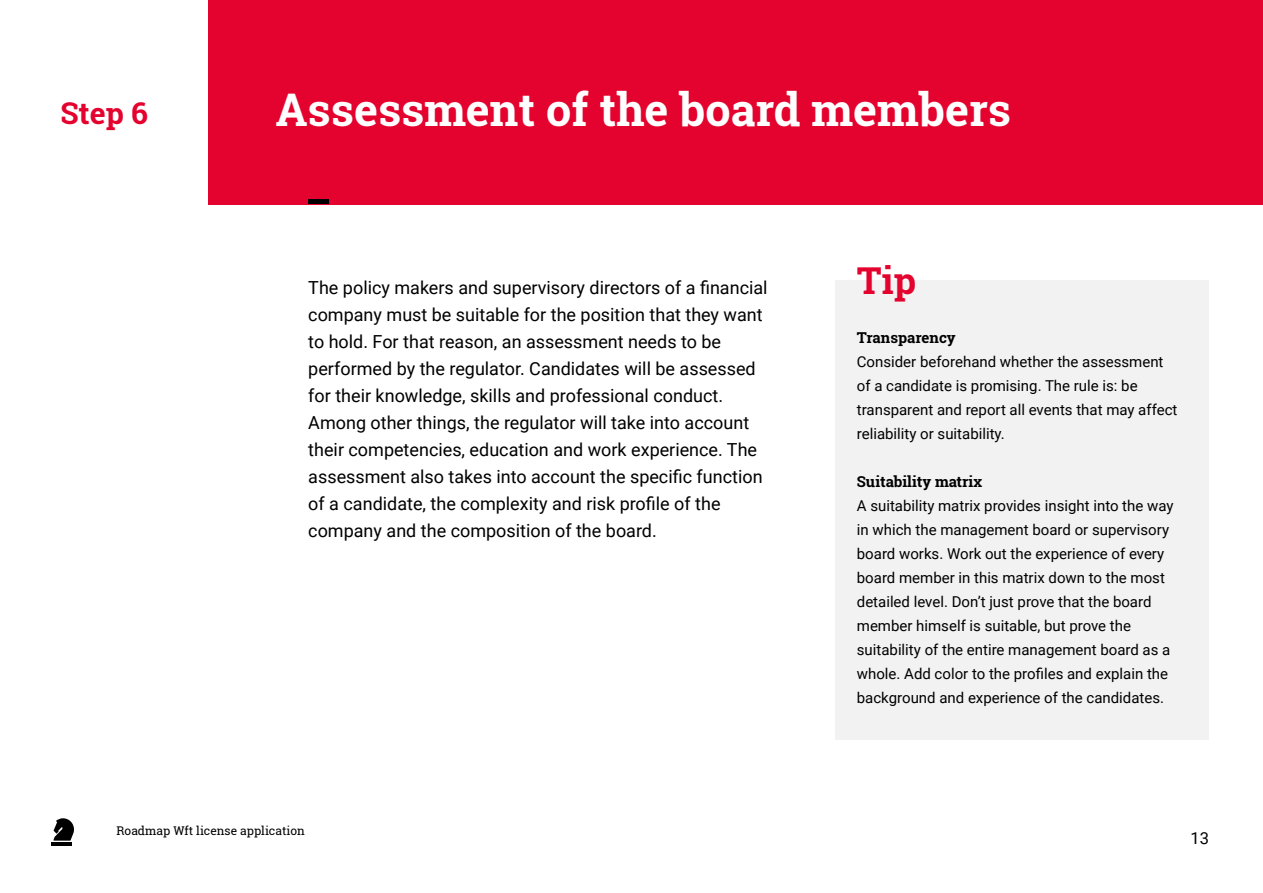
<style>
.page{position:relative;width:1263px;height:893px;background:#fff}
.page>*{position:absolute;margin:0;border:0;box-sizing:border-box;transform-origin:0 0}
.t1{font:700 45px "Roboto Slab";color:#fff}
.t2{font:700 37.05px "Roboto Slab";color:#e4032e}
.t3{font:700 30px "Roboto Slab";color:#e4032e}
.t4{font:18px/27px "Roboto";color:#000}
.t5{font:16.5px "Roboto";color:#000}
.t6{font:15px/24px "Roboto";color:#000}
.t7{font:700 15px "Roboto Slab";color:#000}
.t8{font:12px "Roboto Slab";color:#000}
</style>
<div class="page">
<div style="left:208px;top:0;width:1055px;height:204px;background:#e4032e"></div>
<hr style="left:308px;top:200px;width:21px;height:4px;background:#000">
<svg style="left:54px;top:818px;width:20px;height:23px"></svg>
<hr style="left:52px;top:842px;width:20px;height:4px;background:#000">
<div style="left:836px;top:281px;width:373px;height:459px;background:#f2f2f2"></div>
<h3 class="t3" style="left:60px;top:93px;width:89px">Step 6</h3>
<h1 class="t1" style="left:275px;top:78px;width:737px">Assessment of the board members</h1>
<p class="t4" style="left:308px;top:274px;width:461px">The policy makers and supervisory directors of a financial company must be suitable for the position that they want to hold. For that reason, an assessment needs to be performed by the regulator. Candidates will be assessed for their knowledge, skills and professional conduct.<br>Among other things, the regulator will take into account their competencies, education and work experience. The assessment also takes into account the specific function of a candidate, the complexity and risk profile of the company and the composition of the board.</p>
<p class="t8" style="left:117px;top:822px;width:190px">Roadmap Wft license application</p>
<h2 class="t2" style="left:857px;top:255px;width:61px">Tip</h2>
<p class="t7" style="left:857px;top:327px;width:100px">Transparency</p>
<p class="t6" style="left:857px;top:349px;width:322px">Consider beforehand whether the assessment of a candidate is promising. The rule is: be transparent and report all events that may affect reliability or suitability.</p>
<p class="t7" style="left:857px;top:471px;width:127px">Suitability matrix</p>
<p class="t6" style="left:857px;top:493px;width:318px">A suitability matrix provides insight into the way in which the management board or supervisory board works. Work out the experience of every board member in this matrix down to the most detailed level. Don’t just prove that the board member himself is suitable, but prove the suitability of the entire management board as a whole. Add color to the profiles and explain the background and experience of the candidates.</p>
<p class="t5" style="left:1190px;top:826px;width:20px">13</p>
</div>
